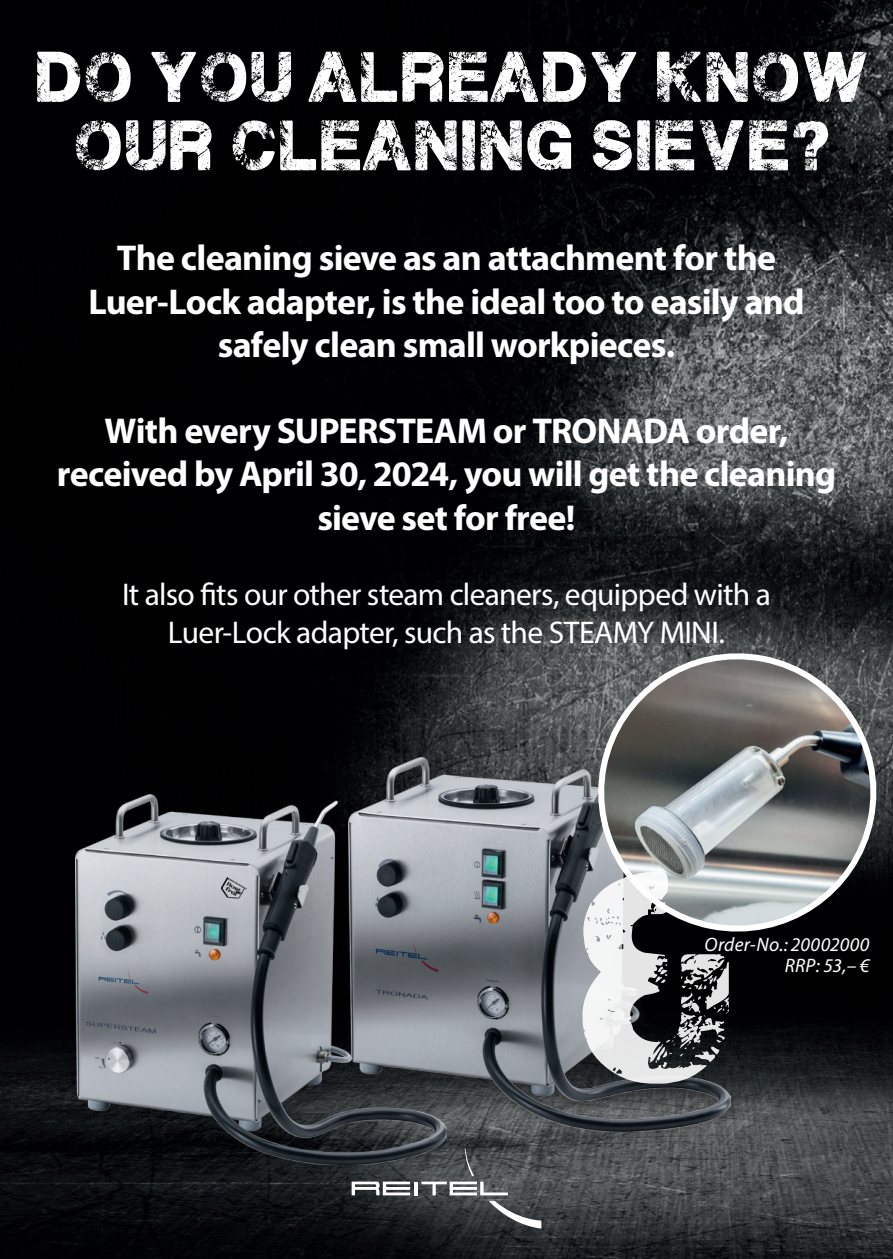
<style>
.page{position:relative;width:893px;height:1259px;background:#fff}
.page>*{position:absolute;margin:0;border:0;box-sizing:border-box;transform-origin:0 0}
.t1{font:242.4px "Plane Crash";color:#fff}
.t2{font:57px/68.4px "Plane Crash";color:#fff;text-align:center}
.t3{font:700 36px/43.2px "Myriad Pro";letter-spacing:-.02em;color:#fff;text-align:center}
.t4{font:31.5px/37.8px "Myriad Pro";letter-spacing:-.02em;color:#fff;text-align:center}
.t5{font:italic 19.5px/21.3px "Myriad Pro";letter-spacing:.015em;color:#fff;text-align:right}
</style>
<div class="page">
<img style="left:0;top:0;width:893px;height:1259px">
<div style="left:343px;top:752px;width:400px;height:392px;background:#231f20;opacity:.4"></div>
<img style="left:349px;top:757px;width:382px;height:375px">
<hr style="left:414px;top:1181px;width:4px;height:14px;background:#fff">
<svg style="left:421px;top:1148px;width:120px;height:80px;background:#555859"></svg>
<svg style="left:352px;top:1181px;width:58px;height:14px"></svg>
<svg style="left:582px;top:637px;width:310px;height:303px;background:#727474"></svg>
<img style="left:76px;top:794px;width:370px;height:370px">
<h2 class="t2" style="left:34px;top:48px;width:837px">DO YOU ALREADY KNOW<br>OUR CLEANING SIEVE?</h2>
<p class="t3" style="left:88px;top:235px;width:718px">The cleaning sieve as an attachment for the<br>Luer-Lock adapter, is the ideal too to easily and safely clean small workpieces.</p>
<p class="t3" style="left:57px;top:408px;width:781px">With every SUPERSTEAM or TRONADA order, received by April 30, 2024, you will get the cleaning sieve set for free!</p>
<p class="t4" style="left:122px;top:575px;width:650px">It also fits our other steam cleaners, equipped with a<br>Luer-Lock adapter, such as the STEAMY MINI.</p>
<h1 class="t1" style="left:571px;top:869px;width:173px">&amp;</h1>
<p class="t5" style="left:705px;top:933px;width:166px">Order-No.: 20002000<br>RRP: 53,– €</p>
</div>
